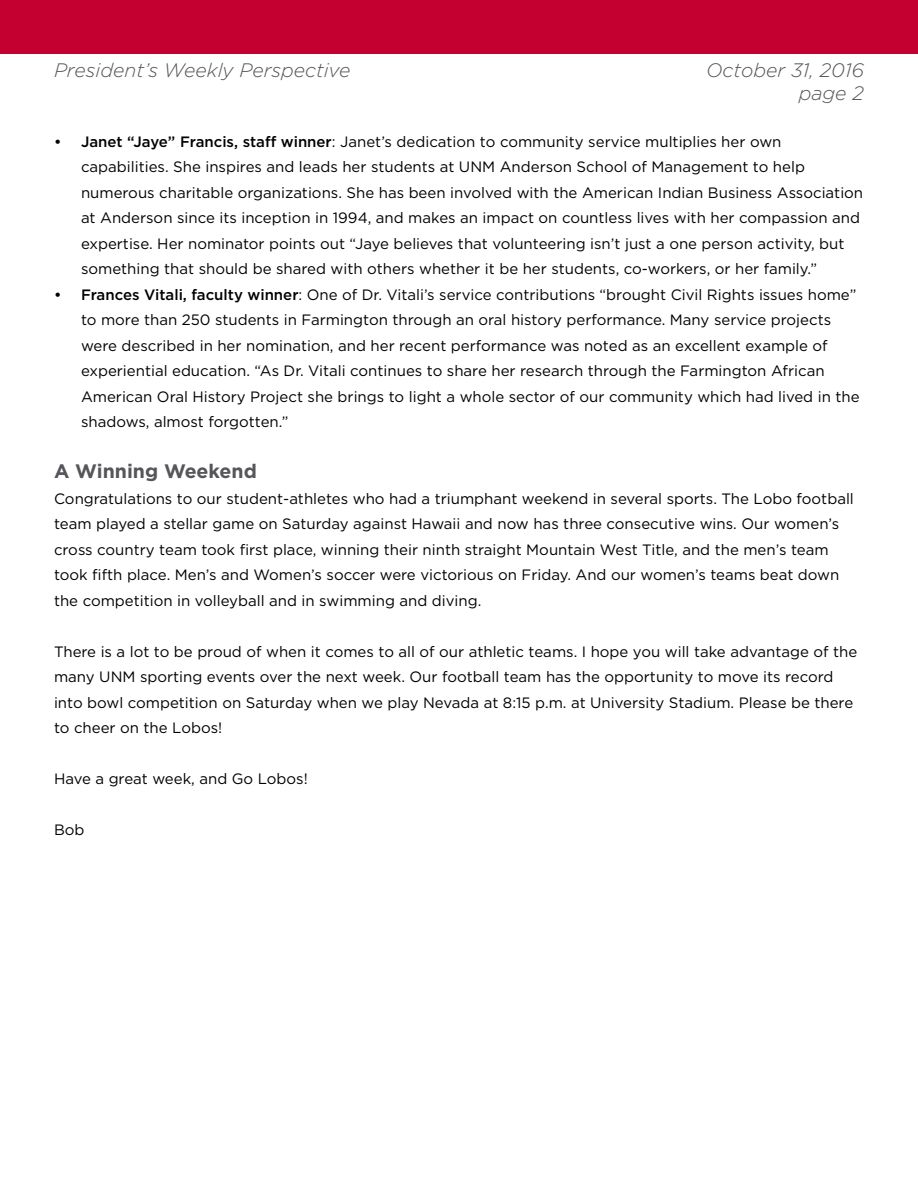
<style>
.page{position:relative;width:918px;height:1188px;background:#fff}
.page>*{position:absolute;margin:0;border:0;box-sizing:border-box;transform-origin:0 0}
.t1{font:italic 300 19.5px/23.4px "Gotham";color:#55565a;text-align:right}
.t2{font:700 19.5px "Gotham";color:#55565a}
.t3{font:15px/25.5px "Gotham";color:#000}
.s1{font-weight:500}
</style>
<div class="page">
<div style="left:0;top:0;width:918px;height:53px;background:#c3002f"></div>
<h1 class="t1" style="left:54px;top:58px;width:298px">President’s Weekly Perspective</h1>
<h1 class="t1" style="left:706px;top:58px;width:159px">October 31, 2016 page 2</h1>
<p class="t3" style="left:81px;top:129px;width:784px;text-indent:-27px"><span class="s1">• Janet “Jaye” Francis, staff winner</span>: Janet’s dedication to community service multiplies her own capabilities. She inspires and leads her students at UNM Anderson School of Management to help numerous charitable organizations. She has been involved with the American Indian Business Association at Anderson since its inception in 1994, and makes an impact on countless lives with her compassion and expertise. Her nominator points out “Jaye believes that volunteering isn’t just a one person activity, but something that should be shared with others whether it be her students, co-workers, or her family.”</p>
<p class="t3" style="left:81px;top:282px;width:780px;text-indent:-27px"><span class="s1">• Frances Vitali, faculty winner</span>: One of Dr. Vitali’s service contributions “brought Civil Rights issues home” to more than 250 students in Farmington through an oral history performance. Many service projects were described in her nomination, and her recent performance was noted as an excellent example of experiential education. “As Dr. Vitali continues to share her research through the Farmington African American Oral History Project she brings to light a whole sector of our community which had lived in the shadows, almost forgotten.”</p>
<h1 class="t2" style="left:54px;top:459px;width:204px">A Winning Weekend</h1>
<p class="t3" style="left:54px;top:486px;width:801px">Congratulations to our student-athletes who had a triumphant weekend in several sports. The Lobo football team played a stellar game on Saturday against Hawaii and now has three consecutive wins. Our women’s cross country team took first place, winning their ninth straight Mountain West Title, and the men’s team took fifth place. Men’s and Women’s soccer were victorious on Friday. And our women’s teams beat down the competition in volleyball and in swimming and diving.</p>
<p class="t3" style="left:54px;top:639px;width:805px">There is a lot to be proud of when it comes to all of our athletic teams. I hope you will take advantage of the many UNM sporting events over the next week. Our football team has the opportunity to move its record into bowl competition on Saturday when we play Nevada at 8:15 p.m. at University Stadium. Please be there to cheer on the Lobos!</p>
<p class="t3" style="left:54px;top:766px;width:255px">Have a great week, and Go Lobos!</p>
<p class="t3" style="left:54px;top:817px;width:32px">Bob</p>
</div>
